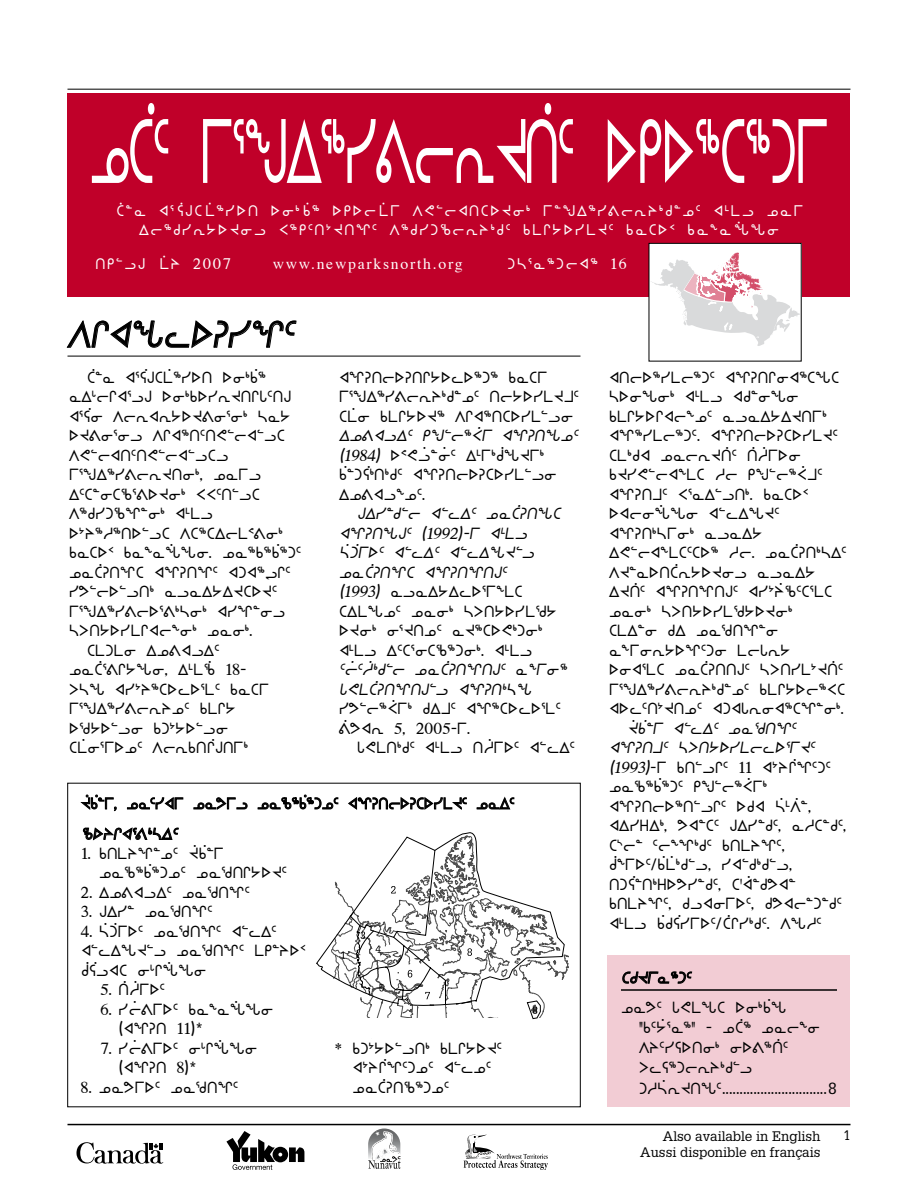
<style>
.page{position:relative;width:918px;height:1188px;background:#fff}
.page>*{position:absolute;margin:0;border:0;box-sizing:border-box;transform-origin:0 0}
.t1{font:90px "Prosyl Plain";letter-spacing:-.04em;color:#fff;scale:.6 1}
.t2{font:italic 36.75px "Prosyl Plain";color:#000;scale:.95 1}
.t3{font:15.75px/19.5px "Prosyl Plain";letter-spacing:.01em;color:#000}
.t4{font:italic 15.75px/19.5px "Prosyl Plain";color:#000}
.t5{font:15.75px "Prosyl Plain";letter-spacing:.01em;color:#000;scale:.95 1}
.t6{font:15.75px "Times";letter-spacing:.11em;color:#fff}
.t7{font:15.75px "Glypha";color:#000}
.t8{font:15px/19.5px "Prosyl Plain";letter-spacing:.11em;color:#fff;text-align:center}
.t9{font:13.5px/16.5px "Glypha";color:#000;text-align:right}
.s1{font-style:italic}
.s2{font-style:normal}
.s3{font-family:"Glypha"}
.s4{font-family:"Times New Roman"}
</style>
<div class="page">
<hr style="left:68px;top:89px;width:782px;height:1px;background:#000">
<hr style="left:68px;top:1124px;width:782px;height:1px;background:#000">
<svg style="left:76px;top:1142px;width:87px;height:22px"></svg>
<svg style="left:464px;top:1135px;width:84px;height:35px"></svg>
<svg style="left:368px;top:1129px;width:32px;height:40px"></svg>
<svg style="left:226px;top:1131px;width:78px;height:39px"></svg>
<div style="left:68px;top:94px;width:782px;height:203px;background:#c00029"></div>
<div style="left:649px;top:243px;width:152px;height:118px;background:#fff"></div>
<svg style="left:651px;top:252px;width:149px;height:94px"></svg>
<svg style="left:316px;top:832px;width:252px;height:188px"></svg>
<hr style="left:68px;top:356px;width:512px;height:1px;background:#000">
<svg style="left:66px;top:320px;width:231px;height:29px"></svg>
<svg style="left:80px;top:794px;width:37px;height:18px"></svg>
<svg style="left:127px;top:797px;width:56px;height:13px"></svg>
<svg style="left:193px;top:797px;width:55px;height:13px"></svg>
<svg style="left:258px;top:794px;width:81px;height:16px"></svg>
<svg style="left:348px;top:797px;width:119px;height:13px"></svg>
<svg style="left:477px;top:797px;width:38px;height:13px"></svg>
<div style="left:608px;top:956px;width:242px;height:151px;background:#f2ccd4"></div>
<hr style="left:621px;top:989px;width:216px;height:2px;background:#000">
<svg style="left:622px;top:971px;width:70px;height:13px"></svg>
<svg style="left:83px;top:827px;width:96px;height:14px"></svg>
<h1 class="t1" style="left:89px;top:103px;width:1236px">K]B5 U3AW6Y=OEJ]T5 SRS6B6GU</h1>
<p class="t8" style="left:115px;top:201px;width:690px">]B8N X3]CAB]M6YST SI4]V6 SRSO]MU W?9OXTBSJI4 U8AW6Y=OEP4F8K5 X7ML KNU<br>WO6FYE/SJIL X6R5T0JTQ5 W6FYGCOEP4F5 VMQ/SYMJ5 VNBS2 VN1N]ZZI</p>
<p class="t8" style="left:96px;top:254px;width:136px">TR9LA ]MP @))&amp;</p>
<p class="t6" style="left:273px;top:254px;width:191px">www.newparksnorth.org</p>
<p class="t8" style="left:508px;top:254px;width:120px">GN3N6GOX6 !^</p>
<h2 class="t2" style="left:68px;top:315px;width:245px">WQXZMSDYQ5</h2>
<p class="t3" style="left:87px;top:367px;width:180px">]B8N X3]CAB]M6YST SI4]V6</p>
<p class="t3" style="left:69px;top:387px;width:224px">NW[OQX3LA SI4VSYEJTQZ5TA</p>
<p class="t3" style="left:69px;top:406px;width:223px">X3]CI WOEXE/SJ=I3I4 NN/</p>
<p class="t3" style="left:69px;top:426px;width:217px">SJ=I3IL WQX6T5T?9OX9LB</p>
<p class="t3" style="left:69px;top:445px;width:161px">W?9OXT5T?9OX9LBL</p>
<p class="t3" style="left:69px;top:465px;width:194px">U3AW6Y=OEJTI4, KNUL</p>
<p class="t3" style="left:69px;top:484px;width:193px">W5B8IBC3=SJI4 XX5T9LB</p>
<p class="t3" style="left:69px;top:504px;width:146px">W6FYGCQ8I4 X7ML</p>
<p class="t3" style="left:69px;top:523px;width:215px">S0P6H6TS9LB WB6BWOM}=I4</p>
<p class="t3" style="left:69px;top:543px;width:234px">VNBS2 VN1N]ZZI. KN6V6]V6G5</p>
<p class="t3" style="left:69px;top:562px;width:223px">KN]BDTQB XQDTQ5 XGX6LQ5</p>
<p class="t3" style="left:69px;top:582px;width:210px">YK9OS9LT4 NLNW/WJBSJ5</p>
<p class="t3" style="left:69px;top:601px;width:218px">U3AW6Y=OS3=4NI4 XYQ8IL</p>
<p class="t3" style="left:69px;top:621px;width:185px">NST/SYMQXO1I4 KNI4.</p>
<p class="t3" style="left:87px;top:640px;width:134px">BMGMI WK=XLW5</p>
<p class="t3" style="left:69px;top:660px;width:179px">KN]B3=Q/ZI, W7M]C !*_</p>
<p class="t3" style="left:69px;top:679px;width:202px">SNZ XY0P6BSMS3M5 VNBU</p>
<p class="t3" style="left:69px;top:699px;width:169px">U3AW6Y=OEPK5 VMQ/</p>
<p class="t3" style="left:69px;top:718px;width:161px">SD/S9LI VG0/S9LI</p>
<p class="t3" style="left:69px;top:738px;width:181px">B]MI3USK5 WOEVT]QATU4</p>
<p class="t3" style="left:339px;top:367px;width:241px">XQDTOSDTQ/SMS6G6 VNBU<br>U3AW6Y=OEP4F8K5 TO/SYMJJ5<br>B]MI VMQ/SJ6 WQX6TBSYM9LI</p>
<p class="t3" style="left:339px;top:426px;width:243px"><span class="s1">WK=XLW5 RA9O6]XU XQDTZK5<br>G!(*$H</span> S}?]L8]I5 W7U4]FZJU4 ]V8G]C4T4F5 XQDTOSDBSYM9LI<br>WK=XL1K5.</p>
<p class="t4" style="left:339px;top:504px;width:226px;text-indent:18px">AWY8F9O X9MW5 KN]BDTZB<br>XQDTZA5 G!((@H_U X7ML ]N]GUS5 X9MW5 X9MWZJ9L<br>KN]BDTQB XQDTQTA5<br>G!((#H <span class="s2">NLNW/WMS3U1MB<br>BWMZK5 KNI4 NST/SYMD/<br>SJI4 I3JTK5 NJ6BS?4GI4<br>X7ML W5B3IBC6GI4. X7ML</span></p>
<p class="t4" style="left:339px;top:660px;width:232px">5]O5]H4F9O KN]BDTQTA5 N1UI6<br>Z?M]BDTQTA9L XQDT4NZ</p>
<p class="t3" style="left:339px;top:699px;width:223px">YK9O6]XU4 FWJ5 XQ6BSMS3M5 ]=KXE %, @))%_U.</p>
<p class="t3" style="left:357px;top:738px;width:219px">Z?MT4F5 X7ML T]HUS5 X9MW5</p>
<p class="t5" style="left:81px;top:795px;width:458px">]J]V8U, KN5YXU KNKUL KNC6]V6GK5 XQDTOSDBSYMJ5 KNW5</p>
<p class="t4" style="left:81px;top:824px;width:100px">CSPQX3=4NW5</p>
<p class="t3" style="left:81px;top:843px;width:144px">!. VTMPQ8K5 ]J]V8U</p>
<p class="t3" style="left:99px;top:863px;width:190px">KNC6]V6GK5 KNDTQ/SJ5</p>
<p class="t3" style="left:81px;top:882px;width:170px">@. WK=XLW5 KNDTQ5</p>
<p class="t3" style="left:81px;top:902px;width:133px">#. AWY8 KNDTQ5</p>
<p class="t3" style="left:81px;top:921px;width:197px">$. ]N]GUS5 KNDTQ5 X9MW5</p>
<p class="t3" style="left:81px;top:941px;width:226px">X9MWZJ9L KNDTQ5 MR8PS2</p>
<p class="t3" style="left:81px;top:960px;width:127px">]F]CLXB I[Q]ZZI</p>
<p class="t3" style="left:100px;top:980px;width:66px">%. ]T]HUS5</p>
<p class="t3" style="left:100px;top:999px;width:174px">^. Y]O=US5 VN1N]ZZI</p>
<p class="t3" style="left:118px;top:1019px;width:86px">GXQDT !!H<span class="s3">*</span></p>
<p class="t3" style="left:100px;top:1038px;width:158px">&amp;. Y]O=US5 I[Q]ZZI</p>
<p class="t3" style="left:118px;top:1058px;width:80px">GXQDT *H<span class="s3">*</span></p>
<p class="t3" style="left:81px;top:1077px;width:159px">*. KNKUS5 KNDTQ5</p>
<p class="t3" style="left:352px;top:1038px;width:151px;text-indent:-18px"><span class="s4">*</span> VG0/S9LT4 VMQ/SJ5<br>X0P]QQ5GK5 X9MK5<br>KN]BDTC6GK5</p>
<p class="t3" style="left:609px;top:367px;width:232px">XTOS6YMO6G5 XQDTQIX6BZB</p>
<p class="t3" style="left:609px;top:387px;width:191px">NSIZI4 X7ML XF8IZI</p>
<p class="t3" style="left:609px;top:406px;width:219px">VMQ/SQXO1K5 NLNW/WJTU4</p>
<p class="t3" style="left:609px;top:426px;width:230px">XQ6YMO6G5. XQDTOSDBSYMJ5</p>
<p class="t3" style="left:609px;top:445px;width:193px">BM4FX KNOEJ]T5 ]T]HUSI</p>
<p class="t3" style="left:609px;top:465px;width:215px">VJY?9OX1MB HO RA9O6]XJ5</p>
<p class="t3" style="left:609px;top:484px;width:201px">XQDTJ5 X3NW9LT4. VNBS2</p>
<p class="t3" style="left:609px;top:504px;width:172px">SXOI]ZZI X9MWZJ5</p>
<p class="t3" style="left:609px;top:523px;width:155px">XQDT4NUI4 NLNW/</p>
<p class="t3" style="left:609px;top:543px;width:239px">W?9OX1MB5BS6 HO. KN]BDT4NW5</p>
<p class="t3" style="left:609px;top:562px;width:208px">WJ8NST]BE/SJIL NLNW/</p>
<p class="t3" style="left:609px;top:582px;width:225px">WJ]T5 XQDTQTA5 XY0]PC5B3MB</p>
<p class="t3" style="left:609px;top:601px;width:185px">KNI4 NST/SYMD/SJI4</p>
<p class="t3" style="left:609px;top:621px;width:171px">BMW8I FW KNDTQ8I</p>
<p class="t3" style="left:609px;top:640px;width:183px">N1UIE/SQ5GI MOZE/</p>
<p class="t3" style="left:609px;top:660px;width:236px">SIX3MB KN]BDTTA5 NSTYM0J]T5</p>
<p class="t3" style="left:609px;top:679px;width:238px">U3AW6Y=OEP4F8K5 VMQ/SO6XB</p>
<p class="t3" style="left:609px;top:699px;width:237px">XSM5T0JTK5 XGXZEIX6BQ8I4.</p>
<p class="t4" style="left:627px;top:718px;width:173px"><span class="s2">]</span>J]V8U X9MW5 KNDTQ5</p>
<p class="t4" style="left:609px;top:738px;width:210px">XQDTJ5 NST/SYMOMS3UJ5</p>
<p class="t3" style="left:609px;top:757px;width:223px"><span class="s1">G!((#H</span>_U VT9LQ5 !! X0P]QQ5G5</p>
<p class="t3" style="left:609px;top:777px;width:160px">KNC6]V6G5 RA9O6]XU4</p>
<p class="t3" style="left:609px;top:796px;width:204px">XQDTOS6T9LQ5 SFX ]N7]W8,</p>
<p class="t3" style="left:609px;top:816px;width:239px">XWYBW4, KX8B5 AWY8F5, NHB8F5,</p>
<p class="t3" style="left:609px;top:835px;width:178px">B{O8 5O1Q4F5 VTMPQ5,</p>
<p class="t3" style="left:609px;top:855px;width:185px">]F1US5F]V]M4F9L, YX9F4F9L,</p>
<p class="t3" style="left:609px;top:874px;width:188px">TG]C8T4BSKY8F5, B’]X8FKX8</p>
<p class="t3" style="left:609px;top:894px;width:234px">VTMPQ5, FLXIUS5, FKXO8G8F5</p>
<p class="t3" style="left:609px;top:913px;width:214px">X7ML ]VF]CYUS5F]BQY4F5. WZH5</p>
<p class="t4" style="left:621px;top:968px;width:74px">BFJUN6G5</p>
<p class="t3" style="left:639px;top:997px;width:182px;line-height:20.2px;text-indent:-18px">KNK5 Z?MZB SI4]VZ "V5]/3N6" _ K]B6 KNO1I<br>WP5YCSTI4 IS=6]T5<br>SMC6GOEP4F9L<br>GH]NEJTZ5</p>
<p class="t7" style="left:828px;top:1078px;width:10px">8</p>
<p class="t9" style="left:640px;top:1127px;width:182px">Also available in English<br>Aussi disponible en français</p>
</div>
